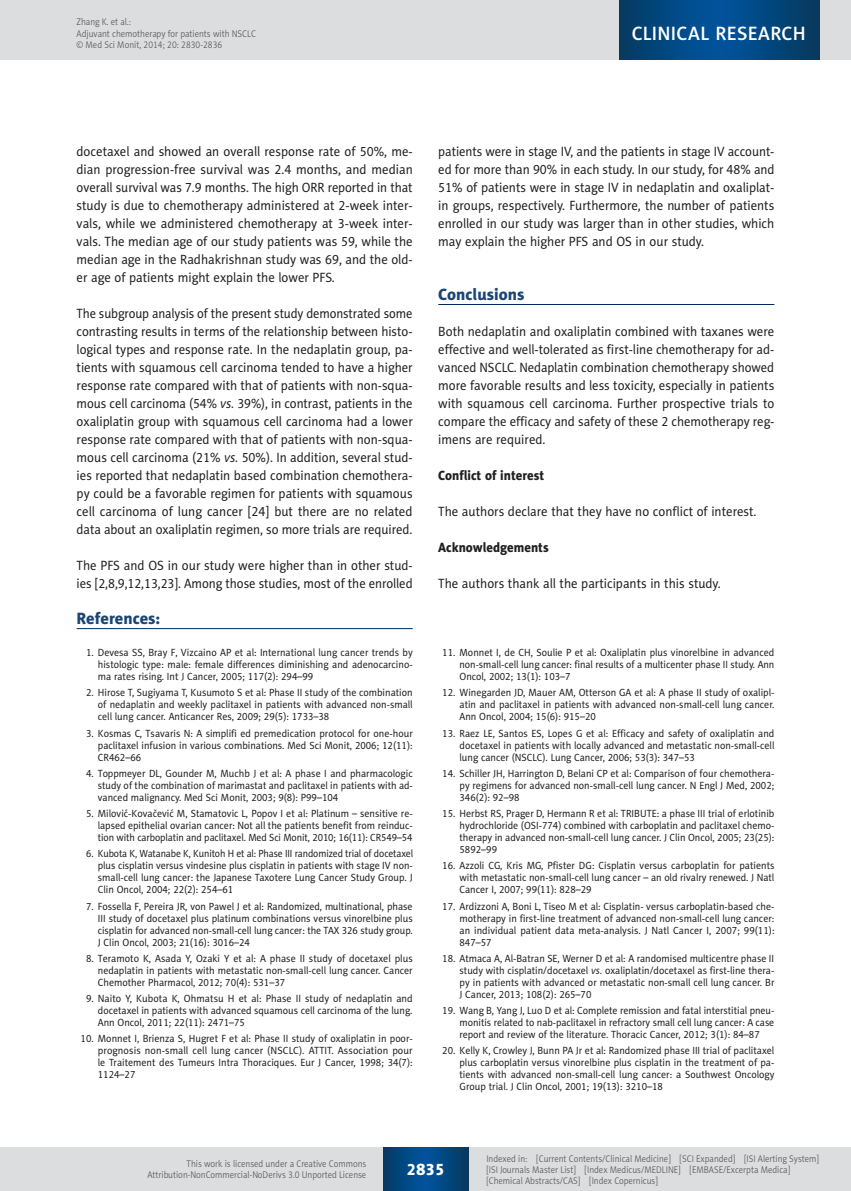
<style>
.page{position:relative;width:851px;height:1191px;background:#fff}
.page>*{position:absolute;margin:0;border:0;box-sizing:border-box;transform-origin:0 0}
.t1{font:19.5px "Naomi Sans EFN Medium";letter-spacing:.015em;color:#fff}
.MSM_Headline_1{font:16.5px "Naomi Sans EFN Heavy";color:#1a4574}
.MSM_Referencje_Tytul{font:16.5px "Naomi Sans EFN Heavy";color:#1a4574}
.t2{font:16.5px "Naomi Sans EFN Heavy";color:#fff}
.MSM_Body{font:13.5px/18px "Naomi Sans EFN";color:#231f20;text-align:justify;scale:.95 1}
.MSM_Body-2{font:13.5px/18px "Naomi Sans EFN";color:#231f20;text-align:justify;scale:.93 1}
.MSM_Body-3{font:13.5px/18px "Naomi Sans EFN";color:#231f20;text-align:justify;scale:.94 1}
.MSM_Headline_2{font:13.5px "Naomi Sans EFN Heavy";color:#231f20;scale:.95 1}
.MSM_Referencje_punkt{font:10.5px/12px "Naomi Sans EFN";color:#231f20;text-align:justify;scale:.95 1}
.MSM_Referencje_punkt-2{font:10.5px/12px "Naomi Sans EFN";color:#231f20;text-align:justify;scale:.92 1}
.MSM_Referencje_punkt-3{font:10.5px/12px "Naomi Sans EFN";color:#231f20;text-align:justify;scale:.94 1}
.MSM_Referencje_punkt-4{font:10.5px/12px "Naomi Sans EFN";color:#231f20;text-align:justify;scale:.96 1}
.t3{font:9.75px/11.2px "Naomi Sans EFN Light";color:#57585a;scale:.9 1}
.s1{font-style:italic}
</style>
<div class="page">
<hr style="left:438px;top:304px;width:336px;height:1px;background:#00295c">
<hr style="left:77px;top:628px;width:335px;height:1px;background:#00295c">
<div style="left:0;top:1148px;width:850px;height:43px;background:#dcdddf"></div>
<svg style="left:383px;top:1147px;width:85px;height:43px;background:#02477e"></svg>
<div style="left:0;top:0;width:850px;height:60px;background:#dcdddf"></div>
<svg style="left:619px;top:0;width:200px;height:60px;background:#02477e"></svg>
<p class="t3" style="left:77px;top:16px;width:201px">Zhang K. et al.:<br>Adjuvant chemotherapy for patients with NSCLC © Med Sci Monit, 2014; 20: 2830-2836</p>
<h1 class="t1" style="left:631px;top:22px;width:175px">CLINICAL RESEARCH</h1>
<p class="MSM_Body" style="left:77px;top:142px;width:355px">docetaxel and showed an overall response rate of 50%, me&shy;dian progression-free survival was 2.4 months, and median overall survival was 7.9 months. The high ORR reported in that study is due to chemotherapy administered at 2-week inter&shy;vals, while we administered chemotherapy at 3-week inter&shy;vals. The median age of our study patients was 59, while the median age in the Radhakrishnan study was 69, and the old&shy;er age of patients might explain the lower PFS.</p>
<p class="MSM_Body-2" style="left:77px;top:304px;width:363px">The subgroup analysis of the present study demonstrated some contrasting results in terms of the relationship between histo&shy;logical types and response rate. In the nedaplatin group, pa&shy;tients with squamous cell carcinoma tended to have a higher response rate compared with that of patients with non-squa&shy;mous cell carcinoma (54% <span class="s1">vs.</span> 39%), in contrast, patients in the oxaliplatin group with squamous cell carcinoma had a lower response rate compared with that of patients with non-squa&shy;mous cell carcinoma (21% <span class="s1">vs.</span> 50%). In addition, several stud&shy;ies reported that nedaplatin based combination chemothera&shy;py could be a favorable regimen for patients with squamous cell carcinoma of lung cancer [24] but there are no related data about an oxaliplatin regimen, so more trials are required.</p>
<p class="MSM_Body" style="left:77px;top:556px;width:355px">The PFS and OS in our study were higher than in other stud&shy;ies [2,8,9,12,13,23]. Among those studies, most of the enrolled</p>
<p class="MSM_Referencje_Tytul" style="left:77px;top:608px;width:85px">References:</p>
<p class="MSM_Referencje_punkt" style="left:98px;top:646px;width:333px;text-indent:-12px">1. Devesa SS, Bray F, Vizcaino AP et al: International lung cancer trends by histologic type: male: female differences diminishing and adenocarcino&shy;ma rates rising. Int J Cancer, 2005; 117(2): 294–99</p>
<p class="MSM_Referencje_punkt" style="left:98px;top:687px;width:333px;text-indent:-12px">2. Hirose T, Sugiyama T, Kusumoto S et al: Phase II study of the combination of nedaplatin and weekly paclitaxel in patients with advanced non-small cell lung cancer. Anticancer Res, 2009; 29(5): 1733–38</p>
<p class="MSM_Referencje_punkt" style="left:98px;top:727px;width:333px;text-indent:-12px">3. Kosmas C, Tsavaris N: A simplifi ed premedication protocol for one-hour paclitaxel infusion in various combinations. Med Sci Monit, 2006; 12(11):<br>CR462–66</p>
<p class="MSM_Referencje_punkt" style="left:98px;top:767px;width:333px;text-indent:-12px">4. Toppmeyer DL, Gounder M, Muchb J et al: A phase I and pharmacologic study of the combination of marimastat and paclitaxel in patients with ad&shy;vanced malignancy. Med Sci Monit, 2003; 9(8): P99–104</p>
<p class="MSM_Referencje_punkt" style="left:98px;top:807px;width:333px;text-indent:-12px">5. Milović-Kovačević M, Stamatovic L, Popov I et al: Platinum – sensitive re&shy;lapsed epithelial ovarian cancer: Not all the patients benefit from reinduc&shy;tion with carboplatin and paclitaxel. Med Sci Monit, 2010; 16(11): CR549–54</p>
<p class="MSM_Referencje_punkt-2" style="left:98px;top:848px;width:344px;text-indent:-12px">6. Kubota K, Watanabe K, Kunitoh H et al: Phase III randomized trial of docetaxel plus cisplatin versus vindesine plus cisplatin in patients with stage IV non&shy;small-cell lung cancer: the Japanese Taxotere Lung Cancer Study Group. J Clin Oncol, 2004; 22(2): 254–61</p>
<p class="MSM_Referencje_punkt" style="left:98px;top:900px;width:333px;text-indent:-12px">7. Fossella F, Pereira JR, von Pawel J et al: Randomized, multinational, phase III study of docetaxel plus platinum combinations versus vinorelbine plus cisplatin for advanced non-small-cell lung cancer: the TAX 326 study group.<br>J Clin Oncol, 2003; 21(16): 3016–24</p>
<p class="MSM_Referencje_punkt" style="left:98px;top:952px;width:333px;text-indent:-12px">8. Teramoto K, Asada Y, Ozaki Y et al: A phase II study of docetaxel plus nedaplatin in patients with metastatic non-small-cell lung cancer. Cancer Chemother Pharmacol, 2012; 70(4): 531–37</p>
<p class="MSM_Referencje_punkt-4" style="left:98px;top:992px;width:329px;text-indent:-12px">9. Naito Y, Kubota K, Ohmatsu H et al: Phase II study of nedaplatin and docetaxel in patients with advanced squamous cell carcinoma of the lung.<br>Ann Oncol, 2011; 22(11): 2471–75</p>
<p class="MSM_Referencje_punkt" style="left:98px;top:1033px;width:333px;text-indent:-17px">10. Monnet I, Brienza S, Hugret F et al: Phase II study of oxaliplatin in poor&shy;prognosis non-small cell lung cancer (NSCLC). ATTIT. Association pour le Traitement des Tumeurs Intra Thoraciques. Eur J Cancer, 1998; 34(7):<br>1124–27</p>
<p class="MSM_Body-3" style="left:438px;top:142px;width:359px">patients were in stage IV, and the patients in stage IV account&shy;ed for more than 90% in each study. In our study, for 48% and 51% of patients were in stage IV in nedaplatin and oxaliplat&shy;in groups, respectively. Furthermore, the number of patients enrolled in our study was larger than in other studies, which may explain the higher PFS and OS in our study.</p>
<p class="MSM_Headline_1" style="left:438px;top:284px;width:88px">Conclusions</p>
<p class="MSM_Body" style="left:438px;top:322px;width:355px">Both nedaplatin and oxaliplatin combined with taxanes were effective and well-tolerated as first-line chemotherapy for ad&shy;vanced NSCLC. Nedaplatin combination chemotherapy showed more favorable results and less toxicity, especially in patients with squamous cell carcinoma. Further prospective trials to compare the efficacy and safety of these 2 chemotherapy reg&shy;imens are required.</p>
<p class="MSM_Headline_2" style="left:438px;top:467px;width:113px">Conflict of interest</p>
<p class="MSM_Body" style="left:438px;top:502px;width:336px">The authors declare that they have no conflict of interest.</p>
<p class="MSM_Headline_2" style="left:438px;top:539px;width:118px">Acknowledgements</p>
<p class="MSM_Body" style="left:438px;top:574px;width:299px">The authors thank all the participants in this study.</p>
<p class="MSM_Referencje_punkt" style="left:459px;top:646px;width:333px;text-indent:-17px">11. Monnet I, de CH, Soulie P et al: Oxaliplatin plus vinorelbine in advanced non-small-cell lung cancer: final results of a multicenter phase II study. Ann Oncol, 2002; 13(1): 103–7</p>
<p class="MSM_Referencje_punkt" style="left:459px;top:687px;width:333px;text-indent:-17px">12. Winegarden JD, Mauer AM, Otterson GA et al: A phase II study of oxalipl&shy;atin and paclitaxel in patients with advanced non-small-cell lung cancer.<br>Ann Oncol, 2004; 15(6): 915–20</p>
<p class="MSM_Referencje_punkt" style="left:459px;top:727px;width:333px;text-indent:-17px">13. Raez LE, Santos ES, Lopes G et al: Efficacy and safety of oxaliplatin and docetaxel in patients with locally advanced and metastatic non-small-cell lung cancer (NSCLC). Lung Cancer, 2006; 53(3): 347–53</p>
<p class="MSM_Referencje_punkt" style="left:459px;top:767px;width:333px;text-indent:-17px">14. Schiller JH, Harrington D, Belani CP et al: Comparison of four chemothera&shy;py regimens for advanced non-small-cell lung cancer. N Engl J Med, 2002; 346(2): 92–98</p>
<p class="MSM_Referencje_punkt" style="left:459px;top:807px;width:333px;text-indent:-17px">15. Herbst RS, Prager D, Hermann R et al: TRIBUTE: a phase III trial of erlotinib hydrochloride (OSI-774) combined with carboplatin and paclitaxel chemo&shy;therapy in advanced non-small-cell lung cancer. J Clin Oncol, 2005; 23(25):<br>5892–99</p>
<p class="MSM_Referencje_punkt" style="left:459px;top:860px;width:333px;text-indent:-17px">16. Azzoli CG, Kris MG, Pfister DG: Cisplatin versus carboplatin for patients with metastatic non-small-cell lung cancer – an old rivalry renewed. J Natl Cancer I, 2007; 99(11): 828–29</p>
<p class="MSM_Referencje_punkt" style="left:459px;top:900px;width:333px;text-indent:-17px">17. Ardizzoni A, Boni L, Tiseo M et al: Cisplatin- versus carboplatin-based che&shy;motherapy in first-line treatment of advanced non-small-cell lung cancer: an individual patient data meta-analysis. J Natl Cancer I, 2007; 99(11):<br>847–57</p>
<p class="MSM_Referencje_punkt" style="left:459px;top:952px;width:333px;text-indent:-17px">18. Atmaca A, Al-Batran SE, Werner D et al: A randomised multicentre phase II study with cisplatin/docetaxel <span class="s1">vs.</span> oxaliplatin/docetaxel as first-line thera&shy;py in patients with advanced or metastatic non-small cell lung cancer. Br J Cancer, 2013; 108(2): 265–70</p>
<p class="MSM_Referencje_punkt-3" style="left:459px;top:1004px;width:336px;text-indent:-17px">19. Wang B, Yang J, Luo D et al: Complete remission and fatal interstitial pneu&shy;monitis related to nab-paclitaxel in refractory small cell lung cancer: A case report and review of the literature. Thoracic Cancer, 2012; 3(1): 84–87</p>
<p class="MSM_Referencje_punkt" style="left:459px;top:1045px;width:333px;text-indent:-17px">20. Kelly K, Crowley J, Bunn PA Jr et al: Randomized phase III trial of paclitaxel plus carboplatin versus vinorelbine plus cisplatin in the treatment of pa&shy;tients with advanced non-small-cell lung cancer: a Southwest Oncology Group trial. J Clin Oncol, 2001; 19(13): 3210–18</p>
<p class="t3" style="left:147px;top:1158px;width:245px;text-align:right">This work is licensed under a Creative Commons<br>Attribution-NonCommercial-NoDerivs 3.0 Unported License</p>
<h2 class="t2" style="left:406px;top:1159px;width:40px">2835</h2>
<p class="t3" style="left:486px;top:1152px;width:371px">Indexed in: [Current Contents/Clinical Medicine] [SCI Expanded] [ISI Alerting System] [ISI Journals Master List] [Index Medicus/MEDLINE] [EMBASE/Excerpta Medica] [Chemical Abstracts/CAS] [Index Copernicus]</p>
</div>
